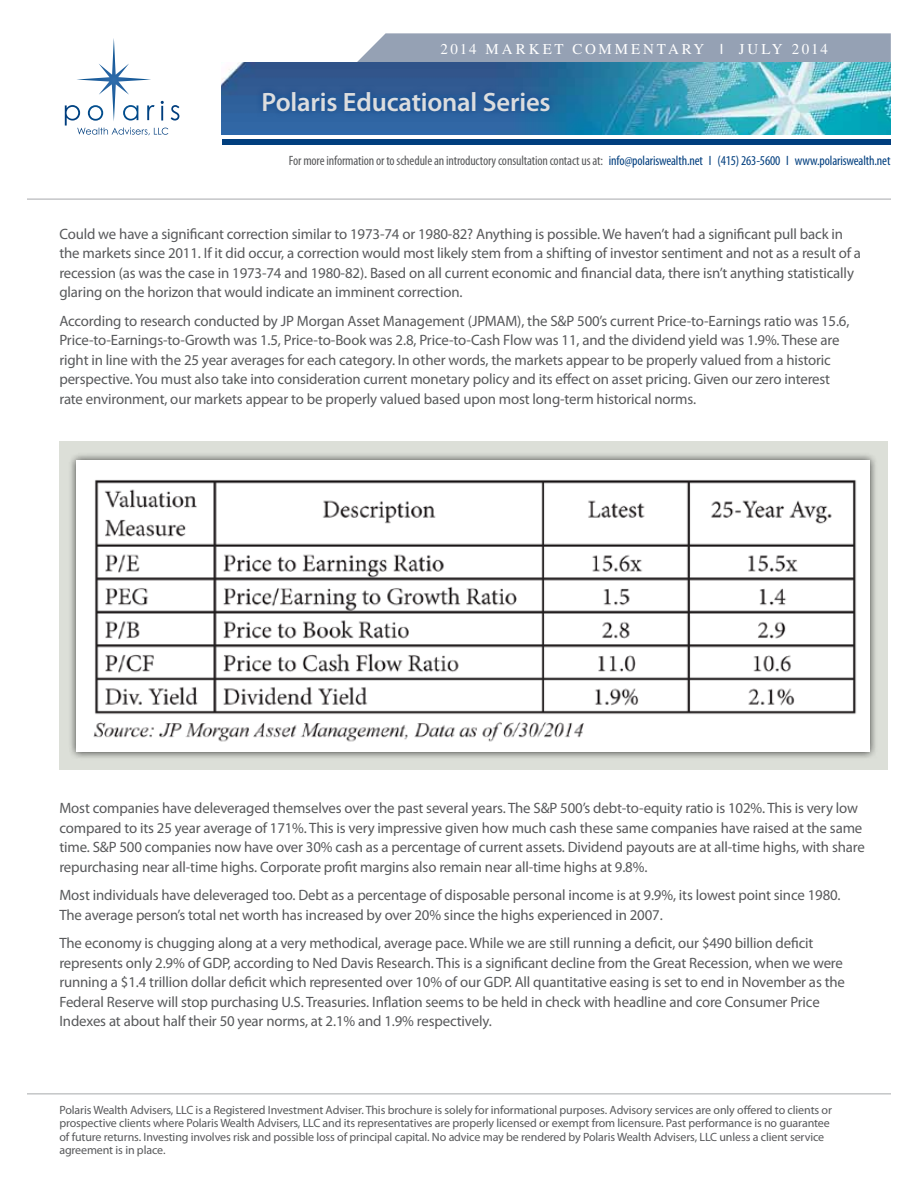
<style>
.page{position:relative;width:918px;height:1188px;background:#fff}
.page>*{position:absolute;margin:0;border:0;box-sizing:border-box;transform-origin:0 0}
.t1{font:600 26.7px "Myriad Pro";letter-spacing:-.01em;color:#dcddde}
.t2{font:15px/19.5px "Myriad Pro";letter-spacing:-.01em;color:#58595b}
.t3{font:15px "Times";letter-spacing:.18em;color:#fff}
.t4{font:condensed 13.5px "Myriad Pro";letter-spacing:-.01em;color:#58595b}
.t5{font:12px/13.5px "Myriad Pro";letter-spacing:-.01em;color:#58595b}
.s1{font-family:"Myriad"}
.s2{color:#003e7e}
</style>
<div class="page">
<hr style="left:27px;top:199px;width:864px;height:1px;background:#a7a9ac">
<svg style="left:354px;top:33px;width:537px;height:30px;background:#96a4b6"></svg>
<img style="left:222px;top:63px;width:669px;height:72px">
<svg style="left:65px;top:38px;width:114px;height:88px"></svg>
<div style="left:222px;top:139px;width:669px;height:6px;background:#003e7e"></div>
<div style="left:256px;top:84px;width:302px;height:35px;background:#013b82;opacity:.75"></div>
<hr style="left:27px;top:1094px;width:864px;height:1px;background:#a7a9ac">
<div style="left:59px;top:441px;width:829px;height:328px;background:#dcdfd8"></div>
<div style="left:68px;top:452px;width:810px;height:308px;background:#000;opacity:.75"></div>
<div style="left:76px;top:460px;width:794px;height:292px;background:#fff"></div>
<img style="left:93px;top:480px;width:764px;height:262px">
<p class="t3" style="left:440px;top:40px;width:389px">2014 MARKET COMMENTARY <span class="s1">I</span> JULY 2014</p>
<h1 class="t1" style="left:261px;top:85px;width:291px">Polaris Educational Series</h1>
<p class="t4" style="left:289px;top:153px;width:603px">For more information or to schedule an introductory consultation contact us at: <span class="s2">info@polariswealth.net I (415) 263-5600 I www.polariswealth.net</span></p>
<p class="t2" style="left:59px;top:224px;width:803px">Could we have a significant correction similar to 1973-74 or 1980-82? Anything is possible. We haven’t had a significant pull back in the markets since 2011. If it did occur, a correction would most likely stem from a shifting of investor sentiment and not as a result of a recession (as was the case in 1973-74 and 1980-82). Based on all current economic and financial data, there isn’t anything statistically glaring on the horizon that would indicate an imminent correction.</p>
<p class="t2" style="left:59px;top:311px;width:792px">According to research conducted by JP Morgan Asset Management (JPMAM), the S&amp;P 500’s current Price-to-Earnings ratio was 15.6, Price-to-Earnings-to-Growth was 1.5, Price-to-Book was 2.8, Price-to-Cash Flow was 11, and the dividend yield was 1.9%. These are right in line with the 25 year averages for each category. In other words, the markets appear to be properly valued from a historic perspective. You must also take into consideration current monetary policy and its effect on asset pricing. Given our zero interest rate environment, our markets appear to be properly valued based upon most long-term historical norms.</p>
<p class="t2" style="left:59px;top:798px;width:807px">Most companies have deleveraged themselves over the past several years. The S&amp;P 500’s debt-to-equity ratio is 102%. This is very low compared to its 25 year average of 171%. This is very impressive given how much cash these same companies have raised at the same time. S&amp;P 500 companies now have over 30% cash as a percentage of current assets. Dividend payouts are at all-time highs, with share repurchasing near all-time highs. Corporate profit margins also remain near all-time highs at 9.8%.</p>
<p class="t2" style="left:59px;top:885px;width:783px">Most individuals have deleveraged too. Debt as a percentage of disposable personal income is at 9.9%, its lowest point since 1980.<br>The average person’s total net worth has increased by over 20% since the highs experienced in 2007.</p>
<p class="t2" style="left:59px;top:933px;width:787px">The economy is chugging along at a very methodical, average pace. While we are still running a deficit, our $490 billion deficit represents only 2.9% of GDP, according to Ned Davis Research. This is a significant decline from the Great Recession, when we were running a $1.4 trillion dollar deficit which represented over 10% of our GDP. All quantitative easing is set to end in November as the Federal Reserve will stop purchasing U.S. Treasuries. Inflation seems to be held in check with headline and core Consumer Price Indexes at about half their 50 year norms, at 2.1% and 1.9% respectively.</p>
<p class="t5" style="left:59px;top:1103px;width:774px">Polaris Wealth Advisers, LLC is a Registered Investment Adviser. This brochure is solely for informational purposes. Advisory services are only offered to clients or prospective clients where Polaris Wealth Advisers, LLC and its representatives are properly licensed or exempt from licensure. Past performance is no guarantee of future returns. Investing involves risk and possible loss of principal capital. No advice may be rendered by Polaris Wealth Advisers, LLC unless a client service agreement is in place.</p>
</div>
